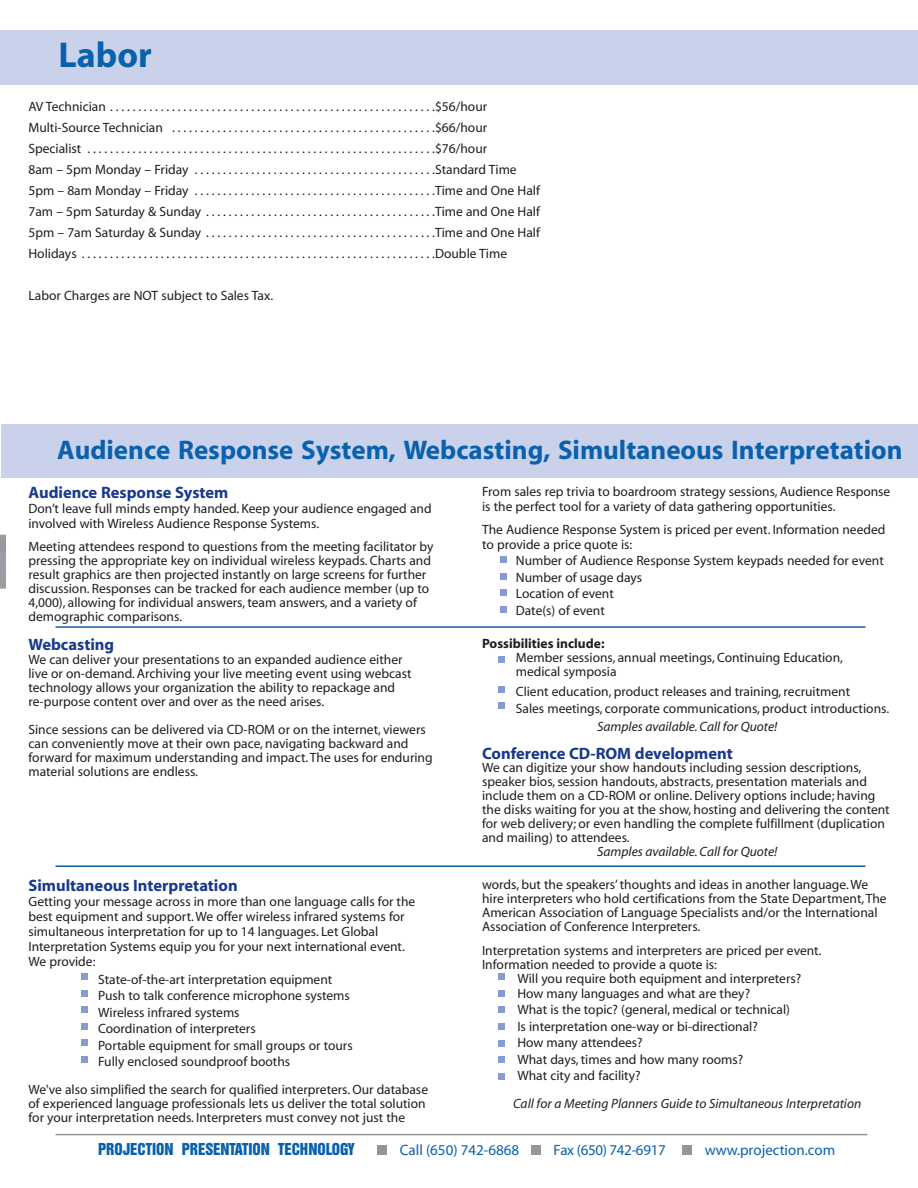
<style>
.page{position:relative;width:918px;height:1188px;background:#fff}
.page>*{position:absolute;margin:0;border:0;box-sizing:border-box;transform-origin:0 0}
.t1{font:700 36px "Myriad";color:#0961ad}
.t2{font:700 27px "Myriad";color:#0961ad}
.t3{font:700 16.5px "Myriad";color:#19398a}
.t4{font:15px "Myriad";color:#0961ad}
.t5{font:15px "Swiss 921 C";color:#0961ad}
.t6{font:15px "Myriad";letter-spacing:-.02em;color:#0961ad}
.t7{font:13.5px/14px "Myriad";color:#201d1d}
.t8{font:italic 13.5px "Myriad";color:#201d1d}
.t9{font:700 13.5px "Myriad";color:#201d1d}
</style>
<div class="page">
<hr style="left:0;top:31px;width:1px;height:54px;background:#cad2eb">
<div style="left:378px;top:1146px;width:9px;height:9px;background:#939598"></div>
<div style="left:531px;top:1146px;width:10px;height:9px;background:#939598"></div>
<div style="left:682px;top:1146px;width:10px;height:9px;background:#939598"></div>
<hr style="left:56px;top:1134px;width:811px;height:1px;background:#939598">
<div style="left:1px;top:425px;width:917px;height:53px;background:#cad2eb"></div>
<div style="left:500px;top:556px;width:7px;height:7px;background:#859cd0"></div>
<div style="left:500px;top:573px;width:7px;height:7px;background:#859cd0"></div>
<div style="left:500px;top:590px;width:7px;height:6px;background:#859cd0"></div>
<div style="left:500px;top:606px;width:7px;height:7px;background:#859cd0"></div>
<div style="left:81px;top:973px;width:7px;height:7px;background:#859cd0"></div>
<div style="left:81px;top:990px;width:7px;height:7px;background:#859cd0"></div>
<div style="left:81px;top:1006px;width:7px;height:7px;background:#859cd0"></div>
<div style="left:81px;top:1023px;width:7px;height:7px;background:#859cd0"></div>
<div style="left:81px;top:1039px;width:7px;height:7px;background:#859cd0"></div>
<div style="left:81px;top:1056px;width:7px;height:7px;background:#859cd0"></div>
<div style="left:498px;top:973px;width:7px;height:7px;background:#859cd0"></div>
<div style="left:498px;top:990px;width:7px;height:7px;background:#859cd0"></div>
<div style="left:498px;top:1007px;width:7px;height:6px;background:#859cd0"></div>
<div style="left:498px;top:1023px;width:7px;height:7px;background:#859cd0"></div>
<div style="left:498px;top:1040px;width:7px;height:6px;background:#859cd0"></div>
<div style="left:498px;top:1056px;width:7px;height:7px;background:#859cd0"></div>
<div style="left:498px;top:1073px;width:7px;height:7px;background:#859cd0"></div>
<div style="left:498px;top:656px;width:7px;height:7px;background:#859cd0"></div>
<div style="left:498px;top:686px;width:7px;height:7px;background:#859cd0"></div>
<div style="left:498px;top:702px;width:7px;height:7px;background:#859cd0"></div>
<hr style="left:56px;top:626px;width:810px;height:2px;background:#0961ad">
<hr style="left:56px;top:865px;width:810px;height:2px;background:#0961ad">
<div style="left:1px;top:31px;width:917px;height:54px;background:#cad2eb"></div>
<h1 class="t1" style="left:59px;top:42px;width:95px">Labor</h1>
<p class="t7" style="left:28px;top:97px;width:513px;line-height:21px">AV Technician . . . . . . . . . . . . . . . . . . . . . . . . . . . . . . . . . . . . . . . . . . . . . . . . . . . . . . . . . .$56/hour Multi-Source Technician . . . . . . . . . . . . . . . . . . . . . . . . . . . . . . . . . . . . . . . . . . . . . . .$66/hour Specialist . . . . . . . . . . . . . . . . . . . . . . . . . . . . . . . . . . . . . . . . . . . . . . . . . . . . . . . . . . . . . .$76/hour<br>8am – 5pm Monday – Friday . . . . . . . . . . . . . . . . . . . . . . . . . . . . . . . . . . . . . . . . . . .Standard Time 5pm – 8am Monday – Friday . . . . . . . . . . . . . . . . . . . . . . . . . . . . . . . . . . . . . . . . . . .Time and One Half 7am – 5pm Saturday &amp; Sunday . . . . . . . . . . . . . . . . . . . . . . . . . . . . . . . . . . . . . . . . .Time and One Half 5pm – 7am Saturday &amp; Sunday . . . . . . . . . . . . . . . . . . . . . . . . . . . . . . . . . . . . . . . . .Time and One Half Holidays . . . . . . . . . . . . . . . . . . . . . . . . . . . . . . . . . . . . . . . . . . . . . . . . . . . . . . . . . . . . . . .Double Time</p>
<p class="t7" style="left:28px;top:289px;width:246px">Labor Charges are NOT subject to Sales Tax.</p>
<h2 class="t2" style="left:57px;top:440px;width:847px">Audience Response System, Webcasting, Simultaneous Interpretation</h2>
<p class="t3" style="left:28px;top:487px;width:201px">Audience Response System</p>
<p class="t7" style="left:28px;top:502px;width:405px;line-height:15px">Don’t leave full minds empty handed. Keep your audience engaged and involved with Wireless Audience Response Systems.</p>
<p class="t7" style="left:28px;top:541px;width:407px">Meeting attendees respond to questions from the meeting facilitator by pressing the appropriate key on individual wireless keypads. Charts and result graphics are then projected instantly on large screens for further discussion. Responses can be tracked for each audience member (up to 4,000), allowing for individual answers, team answers, and a variety of demographic comparisons.</p>
<p class="t3" style="left:28px;top:639px;width:87px">Webcasting</p>
<p class="t7" style="left:28px;top:654px;width:385px">We can deliver your presentations to an expanded audience either live or on-demand. Archiving your live meeting event using webcast technology allows your organization the ability to repackage and re-purpose content over and over as the need arises.</p>
<p class="t7" style="left:28px;top:724px;width:406px">Since sessions can be delivered via CD-ROM or on the internet, viewers can conveniently move at their own pace, navigating backward and forward for maximum understanding and impact. The uses for enduring material solutions are endless.</p>
<p class="t3" style="left:28px;top:879px;width:211px">Simultaneous Interpretation</p>
<p class="t7" style="left:28px;top:895px;width:388px;line-height:15px">Getting your message across in more than one language calls for the best equipment and support. We offer wireless infrared systems for simultaneous interpretation for up to 14 languages. Let Global Interpretation Systems equip you for your next international event.<br>We provide:</p>
<p class="t7" style="left:98px;top:972px;width:256px;line-height:16.5px">State-of-the-art interpretation equipment Push to talk conference microphone systems Wireless infrared systems<br>Coordination of interpreters<br>Portable equipment for small groups or tours Fully enclosed soundproof booths</p>
<p class="t7" style="left:28px;top:1084px;width:401px">We've also simplified the search for qualified interpreters. Our database of experienced language professionals lets us deliver the total solution for your interpretation needs. Interpreters must convey not just the</p>
<p class="t7" style="left:482px;top:485px;width:410px;line-height:15px">From sales rep trivia to boardroom strategy sessions, Audience Response is the perfect tool for a variety of data gathering opportunities.</p>
<p class="t7" style="left:482px;top:523px;width:405px;line-height:15px">The Audience Response System is priced per event. Information needed to provide a price quote is:</p>
<p class="t7" style="left:516px;top:554px;width:369px;line-height:16.5px">Number of Audience Response System keypads needed for event<br>Number of usage days<br>Location of event<br>Date(s) of event</p>
<p class="t9" style="left:482px;top:639px;width:124px">Possibilities include:</p>
<p class="t7" style="left:516px;top:652px;width:329px">Member sessions, annual meetings, Continuing Education, medical symposia</p>
<p class="t7" style="left:516px;top:684px;width:375px;line-height:16.5px">Client education, product releases and training, recruitment<br>Sales meetings, corporate communications, product introductions.</p>
<p class="t8" style="left:597px;top:721px;width:182px">Samples available. Call for Quote!</p>
<p class="t3" style="left:482px;top:747px;width:252px">Conference CD-ROM development</p>
<p class="t7" style="left:482px;top:762px;width:409px">We can digitize your show handouts including session descriptions, speaker bios, session handouts, abstracts, presentation materials and include them on a CD-ROM or online. Delivery options include; having the disks waiting for you at the show, hosting and delivering the content for web delivery; or even handling the complete fulfillment (duplication and mailing) to attendees.</p>
<p class="t8" style="left:597px;top:847px;width:182px">Samples available. Call for Quote!</p>
<p class="t7" style="left:482px;top:878px;width:406px">words, but the speakers’ thoughts and ideas in another language. We hire interpreters who hold certifications from the State Department, The American Association of Language Specialists and/or the International Association of Conference Interpreters.</p>
<p class="t7" style="left:482px;top:945px;width:341px">Interpretation systems and interpreters are priced per event.</p>
<p class="t7" style="left:482px;top:959px;width:237px">Information needed to provide a quote is:</p>
<p class="t7" style="left:517px;top:973px;width:285px">Will you require both equipment and interpreters?</p>
<p class="t7" style="left:517px;top:988px;width:234px">How many languages and what are they?</p>
<p class="t7" style="left:517px;top:1003px;width:274px;line-height:16.5px">What is the topic? (general, medical or technical)<br>Is interpretation one-way or bi-directional?<br>How many attendees?<br>What days, times and how many rooms?<br>What city and facility?</p>
<p class="t8" style="left:513px;top:1099px;width:350px">Call for a Meeting Planners Guide to Simultaneous Interpretation</p>
<p class="t5" style="left:98px;top:1143px;width:258px">PROJECTION PRESENTATION TECHNOLOGY</p>
<p class="t4" style="left:400px;top:1144px;width:121px">Call (650) 742-6868</p>
<p class="t6" style="left:553px;top:1144px;width:114px">Fax (650) 742-6917</p>
<p class="t4" style="left:705px;top:1144px;width:132px">www.projection.com</p>
</div>
